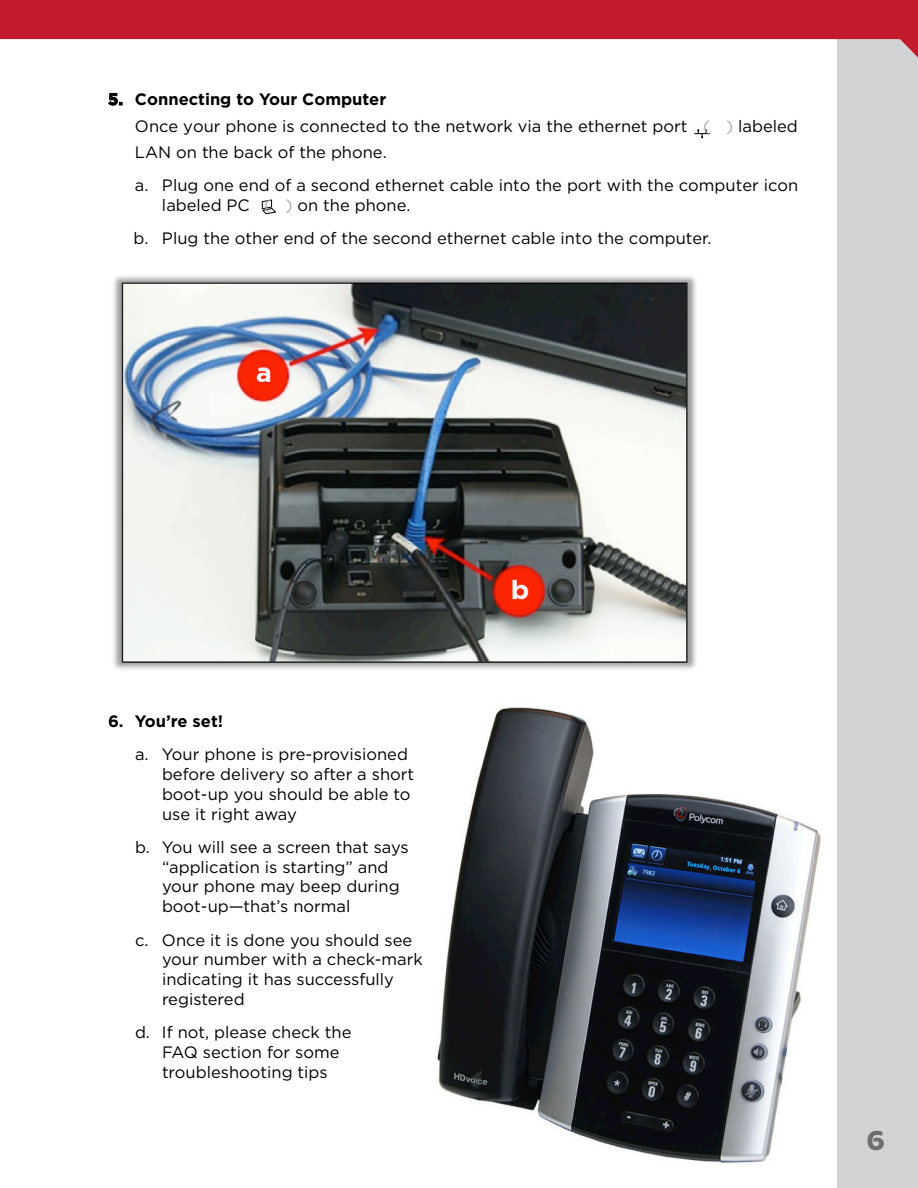
<style>
.page{position:relative;width:918px;height:1188px;background:#fff}
.page>*{position:absolute;margin:0;border:0;box-sizing:border-box;transform-origin:0 0}
.t1{font:700 27px "Trailblazer H";color:#6d6e70}
.t2{font:16.5px/19.8px "Gotham";color:#000}
.t3{font:700 16.5px "Gotham";color:#000}
.s1{font-weight:700}
.s2{color:#a7a8ab}
</style>
<div class="page">
<div style="left:837px;top:0;width:81px;height:1188px;background:#d0d2d4"></div>
<svg style="left:0;top:0;width:918px;height:58px;fill:#c21b2b"></svg>
<img style="left:437px;top:707px;width:384px;height:456px">
<svg style="left:694px;top:129px;width:16px;height:9px"></svg>
<svg style="left:261px;top:199px;width:16px;height:16px"></svg>
<img style="left:113px;top:276px;width:583px;height:394px">
<p class="t2" style="left:135px;top:86px;width:664px;line-height:26.5px;text-indent:-27px"><span class="s1">5. Connecting to Your Computer<br></span>Once your phone is connected to the network via the ethernet port <span class="s2">( )</span> labeled<br>LAN on the back of the phone.</p>
<p class="t2" style="left:162px;top:175px;width:638px;text-indent:-27px">a. Plug one end of a second ethernet cable into the port with the computer icon labeled PC <span class="s2">( )</span> on the phone.</p>
<p class="t2" style="left:134px;top:228px;width:579px">b. Plug the other end of the second ethernet cable into the computer.</p>
<p class="t3" style="left:108px;top:710px;width:117px">6. You’re set!</p>
<p class="t2" style="left:162px;top:744px;width:254px;text-indent:-27px">a. Your phone is pre-provisioned before delivery so after a short boot-up you should be able to use it right away</p>
<p class="t2" style="left:162px;top:837px;width:248px;text-indent:-27px">b. You will see a screen that says “application is starting” and your phone may beep during boot-up—that’s normal</p>
<p class="t2" style="left:162px;top:930px;width:262px;text-indent:-27px">c. Once it is done you should see your number with a check-mark indicating it has successfully registered</p>
<p class="t2" style="left:162px;top:1022px;width:191px;text-indent:-27px">d. If not, please check the<br>FAQ section for some troubleshooting tips</p>
<h1 class="t1" style="left:867px;top:1126px;width:19px">6</h1>
</div>
